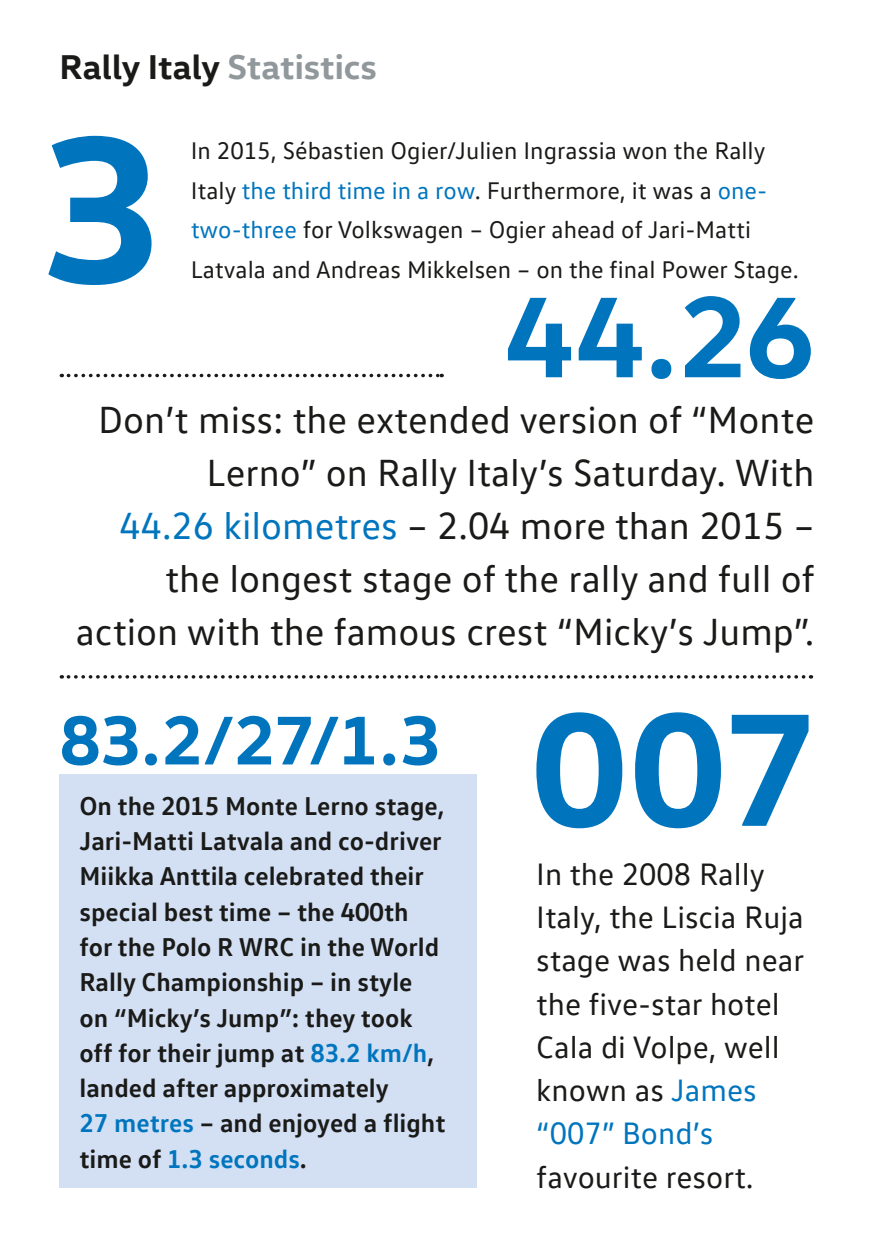
<style>
.page{position:relative;width:874px;height:1241px;background:#fff}
.page>*{position:absolute;margin:0;border:0;box-sizing:border-box;transform-origin:0 0}
.t1{font:700 210px "VW Head";color:#0075be}
.t2{font:700 163.1px "VW Head";color:#0075be}
.t3{font:700 116.55px "VW Head";color:#0075be}
.t4{font:700 70px "VW Head";color:#0075be}
.t5{font:38.5px/52.9px "VW Text";color:#1a1a18;text-align:right}
.t6{font:700 35px "VW Head";color:#1a1a18}
.t7{font:31.5px/43.1px "VW Text";color:#1a1a18}
.t8{font:700 26.25px/35.4px "VW Text";color:#1a1a18}
.t9{font:24.5px/39.6px "VW Text";color:#1a1a18}
.s1{color:#90989c}
.s2{color:#0075be}
</style>
<div class="page">
<div style="left:60px;top:774px;width:416px;height:413px;background:#d3e0f4"></div>
<svg style="left:68px;top:374px;width:374px;height:3px"></svg>
<svg style="left:68px;top:675px;width:743px;height:3px"></svg>
<h3 class="t6" style="left:60px;top:45px;width:318px">Rally Italy <span class="s1">Statistics</span></h3>
<h1 class="t1" style="left:40px;top:73px;width:125px">3</h1>
<p class="t9" style="left:190px;top:130px;width:609px">In 2015, Sébastien Ogier/Julien Ingrassia won the Rally Italy <span class="s2">the third time in a row</span>. Furthermore, it was a <span class="s2">one&shy;two-three</span> for Volkswagen – Ogier ahead of Jari-Matti Latvala and Andreas Mikkelsen – on the final Power Stage.</p>
<h3 class="t3" style="left:505px;top:261px;width:310px">44.26</h3>
<h3 class="t5" style="left:76px;top:392px;width:740px">Don’t miss: the extended version of “Monte Lerno” on Rally Italy’s Saturday. With<br><span class="s2">44.26 kilometres</span> – 2.04 more than 2015 – the longest stage of the rally and full of action with the famous crest “Micky’s Jump”.</h3>
<h3 class="t4" style="left:60px;top:694px;width:383px">83.2/27/1.3</h3>
<h2 class="t2" style="left:531px;top:663px;width:288px">007</h2>
<p class="t8" style="left:79px;top:786px;width:367px">On the 2015 Monte Lerno stage,<br>Jari-Matti Latvala and co-driver<br>Miikka Anttila celebrated their special best time – the 400th for the Polo R WRC in the World<br>Rally Championship – in style on “Micky’s Jump”: they took off for their jump at <span class="s2">83.2 km/h</span>, landed after approximately<br><span class="s2">27 metres</span> – and enjoyed a flight time of <span class="s2">1.3 seconds</span>.</p>
<p class="t7" style="left:536px;top:851px;width:269px">In the 2008 Rally<br>Italy, the Liscia Ruja stage was held near the five-star hotel<br>Cala di Volpe, well known as <span class="s2">James “007” Bond’s</span></p>
<p class="t7" style="left:536px;top:1154px;width:219px">favourite resort.</p>
</div>
